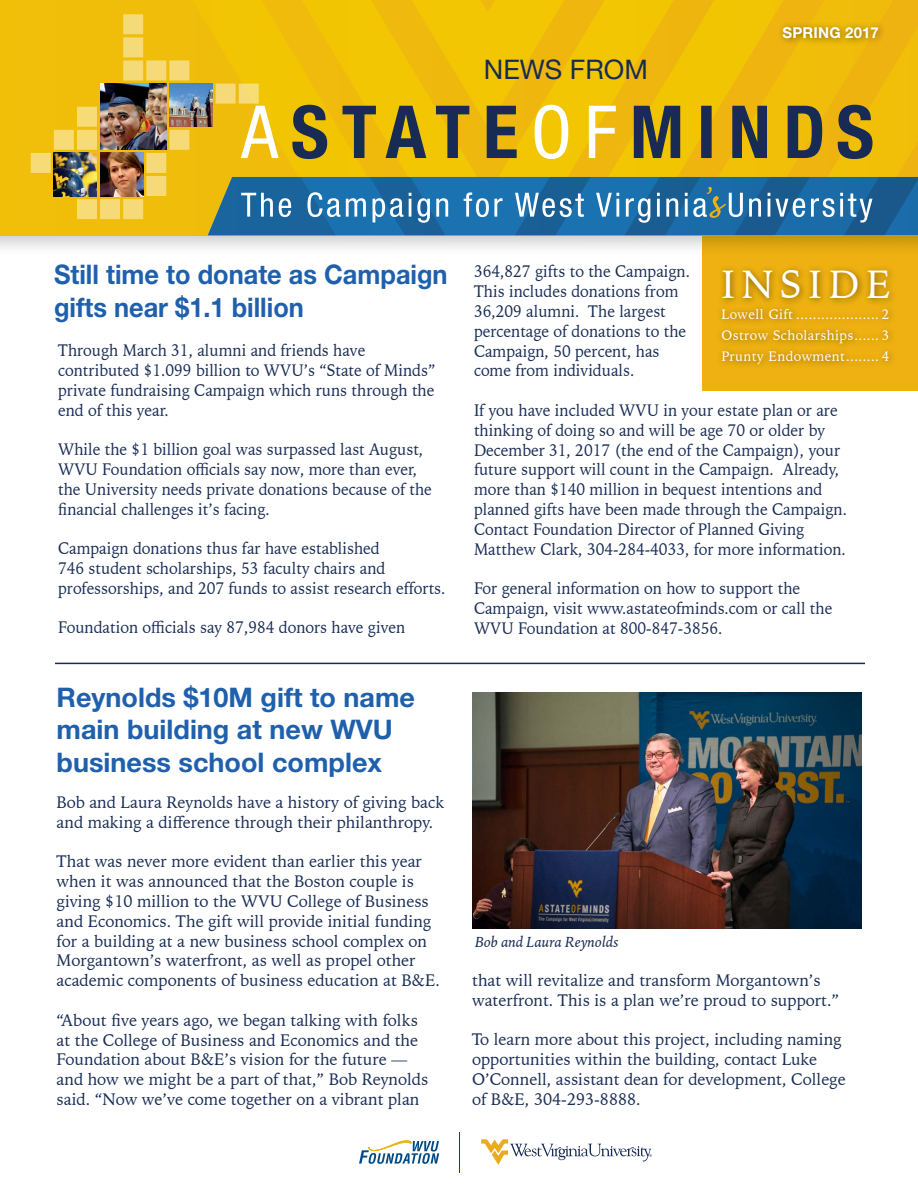
<style>
.page{position:relative;width:918px;height:1188px;background:#fff}
.page>*{position:absolute;margin:0;border:0;box-sizing:border-box;transform-origin:0 0}
.t1{font:39px "Iowan Old Style BT Pro";letter-spacing:.18em;color:#fff}
.t2{font:700 27px/32.4px "Helvetica Neue LT Std";color:#1f60ad}
.t3{font:700 27px/32.4px "Helvetica Neue LT Std";color:#1f60ad;scale:.94 1}
.t4{font:27px "Helvetica Neue LT Std";color:#172b54}
.t5{font:16.5px/19.8px "Iowan Old Style BT Pro";color:#172b54;scale:.95 1}
.t6{font:16.5px/19.8px "Iowan Old Style BT Pro";color:#172b54}
.t7{font:italic 15px "Iowan Old Style BT Pro";color:#172b54}
.t8{font:700 15px "Helvetica Neue LT Std";letter-spacing:.01em;color:#fff}
.t9{font:13.5px/21px "Iowan Old Style BT Pro";letter-spacing:.03em;color:#fff;text-align:justify}
</style>
<div class="page">
<div style="left:702px;top:235px;width:216px;height:156px;background:#eeb111"></div>
<div style="left:0;top:0;width:918px;height:258px;background:#000;opacity:.2"></div>
<div style="left:0;top:0;width:918px;height:236px;background:#f1bf09"></div>
<svg style="left:784px;top:0;width:109px;height:26px"></svg>
<svg style="left:31px;top:14px;width:177px;height:205px"></svg>
<img style="left:100px;top:84px;width:66px;height:66px">
<img style="left:169px;top:84px;width:39px;height:43px">
<img style="left:100px;top:153px;width:43px;height:43px">
<img style="left:54px;top:153px;width:43px;height:43px">
<svg style="left:208px;top:26px;width:710px;height:210px"></svg>
<div style="left:777px;top:21px;width:110px;height:26px;background:#000;opacity:.5"></div>
<svg style="left:481px;top:1139px;width:171px;height:26px"></svg>
<svg style="left:359px;top:1141px;width:80px;height:23px"></svg>
<hr style="left:459px;top:1132px;width:1px;height:40px;background:#00447c">
<div style="left:716px;top:264px;width:182px;height:108px;background:#000;opacity:.5"></div>
<hr style="left:55px;top:663px;width:810px;height:1px;background:#172b54">
<img style="left:472px;top:692px;width:390px;height:236px">
<h2 class="t4" style="left:484px;top:53px;width:166px">NEWS FROM</h2>
<p class="t8" style="left:782px;top:24px;width:98px">SPRING 2017</p>
<h2 class="t3" style="left:54px;top:258px;width:420px">Still time to donate as Campaign gifts near $1.1 billion</h2>
<p class="t5" style="left:58px;top:340px;width:399px">Through March 31, alumni and friends have contributed $1.099 billion to WVU’s “State of Minds” private fundraising Campaign which runs through the end of this year.</p>
<p class="t5" style="left:58px;top:439px;width:395px">While the $1 billion goal was surpassed last August, WVU Foundation officials say now, more than ever, the University needs private donations because of the financial challenges it’s facing.</p>
<p class="t5" style="left:58px;top:538px;width:409px">Campaign donations thus far have established<br>746 student scholarships, 53 faculty chairs and professorships, and 207 funds to assist research efforts.</p>
<p class="t5" style="left:58px;top:617px;width:367px">Foundation officials say 87,984 donors have given</p>
<h2 class="t2" style="left:57px;top:680px;width:360px">Reynolds $10M gift to name main building at new WVU business school complex</h2>
<p class="t6" style="left:57px;top:792px;width:389px">Bob and Laura Reynolds have a history of giving back and making a difference through their philanthropy.</p>
<p class="t6" style="left:57px;top:851px;width:385px">That was never more evident than earlier this year when it was announced that the Boston couple is giving $10 million to the WVU College of Business and Economics. The gift will provide initial funding for a building at a new business school complex on Morgantown’s waterfront, as well as propel other academic components of business education at B&amp;E.</p>
<p class="t6" style="left:57px;top:1010px;width:373px">“About five years ago, we began talking with folks at the College of Business and Economics and the Foundation about B&amp;E’s vision for the future — and how we might be a part of that,” Bob Reynolds said. “Now we’ve come together on a vibrant plan</p>
<p class="t5" style="left:474px;top:261px;width:229px">364,827 gifts to the Campaign.<br>This includes donations from<br>36,209 alumni. The largest percentage of donations to the<br>Campaign, 50 percent, has come from individuals.</p>
<p class="t5" style="left:474px;top:400px;width:394px">If you have included WVU in your estate plan or are thinking of doing so and will be age 70 or older by December 31, 2017 (the end of the Campaign), your future support will count in the Campaign. Already, more than $140 million in bequest intentions and planned gifts have been made through the Campaign.<br>Contact Foundation Director of Planned Giving Matthew Clark, 304-284-4033, for more information.</p>
<p class="t5" style="left:474px;top:578px;width:379px">For general information on how to support the<br>Campaign, visit www.astateofminds.com or call the<br>WVU Foundation at 800-847-3856.</p>
<h1 class="t1" style="left:721px;top:258px;width:171px">INSIDE</h1>
<p class="t9" style="left:721px;top:303px;width:170px">Lowell Gift .................... 2<br>Ostrow Scholarships...... 3<br>Prunty Endowment........ 4</p>
<p class="t7" style="left:475px;top:932px;width:145px">Bob and Laura Reynolds</p>
<p class="t6" style="left:472px;top:970px;width:369px">that will revitalize and transform Morgantown’s waterfront. This is a plan we’re proud to support.”</p>
<p class="t6" style="left:472px;top:1029px;width:375px">To learn more about this project, including naming opportunities within the building, contact Luke O’Connell, assistant dean for development, College of B&amp;E, 304-293-8888.</p>
</div>
